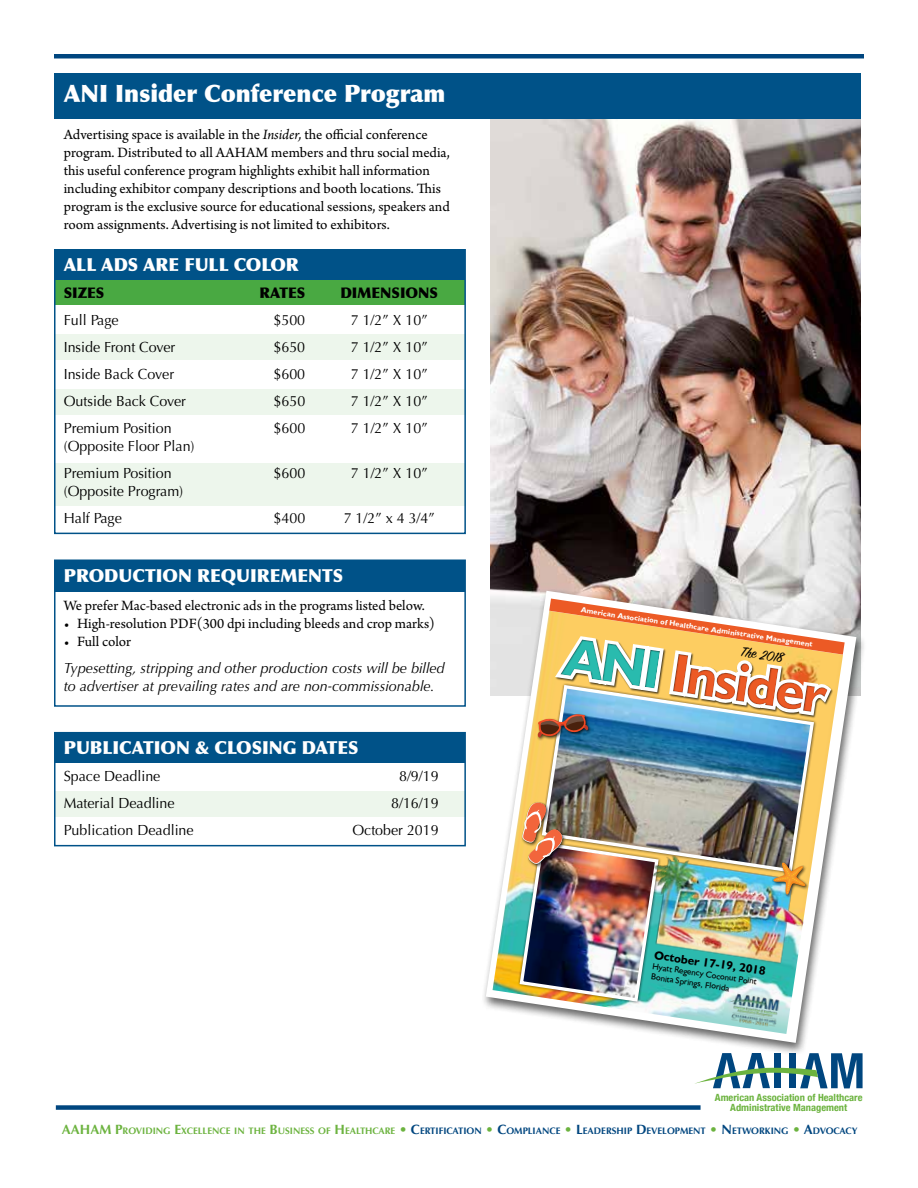
<style>
.page{position:relative;width:918px;height:1188px;background:#fff}
.page>*{position:absolute;margin:0;border:0;box-sizing:border-box;transform-origin:0 0}
.t1{font:900 24px "Optima";color:#fff}
.t2{font:900 18px "Optima";color:#fff}
.t3{font:15.45px "Sign Painter House Script";color:#000}
.t4{font:15px/18px "Arno Pro";color:#000}
.t5{font:14.7px/27px "Optima";color:#000}
.t6{font:italic 14.7px/17.7px "Optima";color:#000}
.t7{font:900 14.7px "Optima";color:#000}
.t8{font:700 13.5px "Optima";color:#6cb33f}
.t9{font:700 12.15px "Humanist 521 BT";color:#000}
.t10{font:700 condensed 9.9px/9.6px "Helvetica Neue";color:#6cb33f;text-align:center;scale:1.05 1}
.t11{font:700 9.45px "Optima";color:#00467f}
.t12{font:8.85px/10.5px "Humanist 521 BT";color:#000}
.t13{font:700 7.65px "Humanist 521 BT";color:#fff}
.s1{font-style:italic}
.s2{font-size:13.5px;color:#6cb33f}
.s3{color:#6cb33f}
.s4{font-size:13.5px}
</style>
<div class="page">
<img style="left:491px;top:119px;width:370px;height:469px">
<div style="left:54px;top:791px;width:411px;height:26px;background:#edf6ec"></div>
<div style="left:54px;top:334px;width:411px;height:26px;background:#edf6ec"></div>
<div style="left:54px;top:389px;width:411px;height:26px;background:#edf6ec"></div>
<div style="left:54px;top:463px;width:411px;height:43px;background:#edf6ec"></div>
<hr style="left:54px;top:54px;width:810px;height:4px;background:#00467f">
<div style="left:56px;top:1105px;width:645px;height:5px;background:#00467f"></div>
<div style="left:54px;top:276px;width:410px;height:28px;background:#49a942"></div>
<div style="left:54px;top:73px;width:807px;height:46px;background:#005288"></div>
<div style="left:54px;top:560px;width:412px;height:147px;border:2px solid #005288"></div>
<div style="left:55px;top:561px;width:410px;height:31px;background:#005288"></div>
<div style="left:54px;top:732px;width:412px;height:114px;border:2px solid #005288"></div>
<div style="left:55px;top:732px;width:410px;height:31px;background:#005288"></div>
<div style="left:54px;top:249px;width:412px;height:285px;border:2px solid #005288"></div>
<div style="left:55px;top:249px;width:410px;height:31px;background:#005288"></div>
<svg style="left:695px;top:1056px;width:168px;height:32px"></svg>
<div style="left:481px;top:588px;width:386px;height:468px;background:#000;opacity:.6"></div>
<svg style="left:486px;top:591px;width:370px;height:452px"></svg>
<img style="left:493px;top:611px;width:350px;height:423px">
<img style="left:540px;top:750px;width:276px;height:124px">
<img style="left:517px;top:799px;width:146px;height:207px">
<img style="left:643px;top:853px;width:169px;height:114px">
<img style="left:769px;top:860px;width:45px;height:43px">
<img style="left:724px;top:989px;width:63px;height:43px">
<img style="left:534px;top:599px;width:311px;height:151px">
<h1 class="t1" style="left:64px;top:79px;width:383px">ANI Insider Conference Program</h1>
<p class="t4" style="left:64px;top:126px;width:388px">Advertising space is available in the <span class="s1">Insider,</span> the official conference program. Distributed to all AAHAM members and thru social media, this useful conference program highlights exhibit hall information including exhibitor company descriptions and booth locations. This program is the exclusive source for educational sessions, speakers and room assignments. Advertising is not limited to exhibitors.</p>
<p class="t2" style="left:64px;top:254px;width:237px">ALL ADS ARE FULL COLOR</p>
<p class="t7" style="left:64px;top:284px;width:42px">SIZES</p>
<p class="t7" style="left:259px;top:284px;width:47px">RATES</p>
<p class="t7" style="left:340px;top:284px;width:99px">DIMENSIONS</p>
<p class="t5" style="left:64px;top:307px;width:56px">Full Page</p>
<p class="t5" style="left:274px;top:307px;width:33px">$500</p>
<p class="t5" style="left:351px;top:307px;width:78px">7 1/2” X 10”</p>
<p class="t5" style="left:64px;top:334px;width:113px">Inside Front Cover</p>
<p class="t5" style="left:274px;top:334px;width:33px">$650</p>
<p class="t5" style="left:351px;top:334px;width:78px">7 1/2” X 10”</p>
<p class="t5" style="left:64px;top:361px;width:112px">Inside Back Cover</p>
<p class="t5" style="left:274px;top:361px;width:33px">$600</p>
<p class="t5" style="left:351px;top:361px;width:78px">7 1/2” X 10”</p>
<p class="t5" style="left:64px;top:388px;width:124px">Outside Back Cover</p>
<p class="t5" style="left:274px;top:388px;width:33px">$650</p>
<p class="t5" style="left:351px;top:388px;width:78px">7 1/2” X 10”</p>
<p class="t5" style="left:64px;top:415px;width:109px">Premium Position</p>
<p class="t5" style="left:274px;top:415px;width:33px">$600</p>
<p class="t5" style="left:351px;top:415px;width:78px">7 1/2” X 10”</p>
<p class="t5" style="left:64px;top:433px;width:132px">(Opposite Floor Plan)<br>Premium Position</p>
<p class="t5" style="left:274px;top:460px;width:33px">$600</p>
<p class="t5" style="left:351px;top:460px;width:78px">7 1/2” X 10”</p>
<p class="t5" style="left:64px;top:478px;width:121px">(Opposite Program)<br>Half Page</p>
<p class="t5" style="left:274px;top:505px;width:33px">$400</p>
<p class="t5" style="left:344px;top:505px;width:93px">7 1/2” x 4 3/4”</p>
<p class="t2" style="left:64px;top:564px;width:281px">PRODUCTION REQUIREMENTS</p>
<p class="t4" style="left:64px;top:597px;width:363px">We prefer Mac-based electronic ads in the programs listed below.</p>
<p class="t4" style="left:64px;top:615px;width:373px">• High-resolution PDF(300 dpi including bleeds and crop marks)</p>
<p class="t4" style="left:64px;top:633px;width:69px">• Full color</p>
<p class="t6" style="left:64px;top:659px;width:383px">Typesetting, stripping and other production costs will be billed to advertiser at prevailing rates and are non-commissionable.</p>
<p class="t2" style="left:64px;top:736px;width:296px">PUBLICATION &amp; CLOSING DATES</p>
<p class="t5" style="left:64px;top:762px;width:98px">Space Deadline</p>
<p class="t5" style="left:399px;top:762px;width:41px">8/9/19</p>
<p class="t5" style="left:64px;top:789px;width:112px">Material Deadline</p>
<p class="t5" style="left:391px;top:789px;width:49px">8/16/19</p>
<p class="t5" style="left:64px;top:816px;width:131px">Publication Deadline</p>
<p class="t5" style="left:352px;top:816px;width:88px">October 2019</p>
<p class="t13" style="left:582px;top:604px;width:235px;rotate:9deg">American Association of Healthcare Administrative Management</p>
<p class="t3" style="left:743px;top:642px;width:44px;rotate:8deg">The 2018</p>
<p class="t9" style="left:656px;top:947px;width:114px;rotate:9deg">October 17-19, 2018</p>
<p class="t12" style="left:653px;top:961px;width:107px;rotate:8deg">Hyatt Regency Coconut Point<br>Bonita Springs, Florida</p>
<p class="t10" style="left:715px;top:1093px;width:142px">American Association of Healthcare<br>Administrative Management</p>
<p class="t10" style="left:702px;top:1094px;width:142px">American Association f Healthcare<br>Administrative Managem nt</p>
<p class="t8" style="left:62px;top:1121px;width:11px">AAHAM</p>
<p class="t11" style="left:115px;top:1125px;width:744px"><span class="s2">P</span><span class="s3">ROVIDING</span> <span class="s2">E</span><span class="s3">XCELLENCE IN THE</span> <span class="s2">B</span><span class="s3">USINESS OF</span> <span class="s2">H</span> <span class="s3">EALTHCARE</span> <span class="s2">•</span> <span class="s4">C</span>ERTIFICATION <span class="s2">•</span> <span class="s4">C</span>OMPLIANCE <span class="s2">•</span> <span class="s4">L</span>EADERSHIP <span class="s4">D</span> EVELOPMENT <span class="s2">•</span> <span class="s4">N</span> ETWORKING <span class="s2">•</span> <span class="s4">A</span>DVOCACY</p>
</div>
